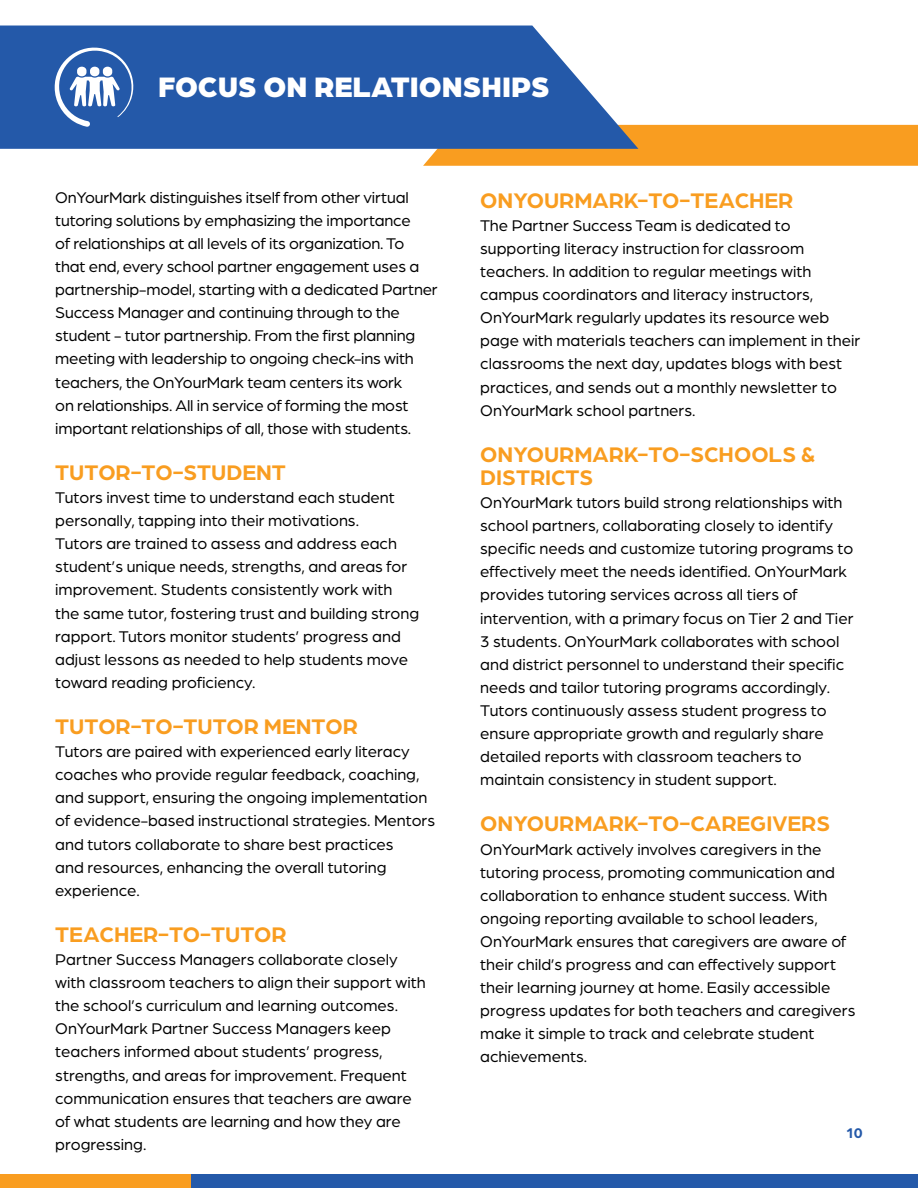
<style>
.page{position:relative;width:918px;height:1188px;background:#fff}
.page>*{position:absolute;margin:0;border:0;box-sizing:border-box;transform-origin:0 0}
.t1{font:900 30px "Arboria";color:#fff}
.t2{font:700 22.5px/23.1px "Arboria";color:#f99d20}
.t3{font:16.5px/23.1px "Arboria";color:#000}
.t4{font:700 15px "Arboria";color:#2459a9}
</style>
<div class="page">
<div style="left:0;top:1174px;width:192px;height:14px;background:#f99d20"></div>
<div style="left:192px;top:1174px;width:726px;height:14px;background:#2459a9"></div>
<div style="left:423px;top:125px;width:495px;height:41px;background:#f99d20"></div>
<svg style="left:0;top:26px;width:638px;height:123px;background:#3867b0"></svg>
<svg style="left:54px;top:45px;width:89px;height:82px"></svg>
<div style="left:77px;top:67px;width:9px;height:9px;background:#fff;border-radius:4px"></div>
<div style="left:103px;top:67px;width:9px;height:9px;background:#fff;border-radius:4px"></div>
<div style="left:90px;top:67px;width:9px;height:9px;background:#fff;border-radius:4px"></div>
<h1 class="t1" style="left:158px;top:66px;width:393px">FOCUS ON RELATIONSHIPS</h1>
<p class="t3" style="left:55px;top:185px;width:384px">OnYourMark distinguishes itself from other virtual tutoring solutions by emphasizing the importance<br>of relationships at all levels of its organization. To that end, every school partner engagement uses a partnership-model, starting with a dedicated Partner Success Manager and continuing through to the student - tutor partnership. From the first planning meeting with leadership to ongoing check-ins with teachers, the OnYourMark team centers its work<br>on relationships. All in service of forming the most important relationships of all, those with students.</p>
<h2 class="t2" style="left:55px;top:460px;width:232px">TUTOR-TO-STUDENT</h2>
<p class="t3" style="left:55px;top:485px;width:365px">Tutors invest time to understand each student personally, tapping into their motivations.<br>Tutors are trained to assess and address each student’s unique needs, strengths, and areas for improvement. Students consistently work with the same tutor, fostering trust and building strong rapport. Tutors monitor students’ progress and adjust lessons as needed to help students move toward reading proficiency.</p>
<h2 class="t2" style="left:55px;top:714px;width:304px">TUTOR-TO-TUTOR MENTOR</h2>
<p class="t3" style="left:55px;top:739px;width:381px">Tutors are paired with experienced early literacy coaches who provide regular feedback, coaching, and support, ensuring the ongoing implementation of evidence-based instructional strategies. Mentors and tutors collaborate to share best practices<br>and resources, enhancing the overall tutoring experience.</p>
<h2 class="t2" style="left:55px;top:922px;width:233px">TEACHER-TO-TUTOR</h2>
<p class="t3" style="left:55px;top:947px;width:372px">Partner Success Managers collaborate closely with classroom teachers to align their support with the school’s curriculum and learning outcomes.<br>OnYourMark Partner Success Managers keep teachers informed about students’ progress, strengths, and areas for improvement. Frequent communication ensures that teachers are aware of what students are learning and how they are progressing.</p>
<h2 class="t2" style="left:480px;top:187px;width:315px">ONYOURMARK-TO-TEACHER</h2>
<p class="t3" style="left:480px;top:213px;width:382px">The Partner Success Team is dedicated to supporting literacy instruction for classroom teachers. In addition to regular meetings with campus coordinators and literacy instructors, OnYourMark regularly updates its resource web page with materials teachers can implement in their classrooms the next day, updates blogs with best practices, and sends out a monthly newsletter to OnYourMark school partners.</p>
<h2 class="t2" style="left:480px;top:441px;width:336px">ONYOURMARK-TO-SCHOOLS &amp;<br>DISTRICTS</h2>
<p class="t3" style="left:480px;top:490px;width:375px">OnYourMark tutors build strong relationships with school partners, collaborating closely to identify specific needs and customize tutoring programs to effectively meet the needs identified. OnYourMark provides tutoring services across all tiers of intervention, with a primary focus on Tier 2 and Tier 3 students. OnYourMark collaborates with school and district personnel to understand their specific needs and tailor tutoring programs accordingly.<br>Tutors continuously assess student progress to ensure appropriate growth and regularly share detailed reports with classroom teachers to maintain consistency in student support.</p>
<h2 class="t2" style="left:480px;top:811px;width:351px">ONYOURMARK-TO-CAREGIVERS</h2>
<p class="t3" style="left:480px;top:837px;width:377px">OnYourMark actively involves caregivers in the tutoring process, promoting communication and collaboration to enhance student success. With ongoing reporting available to school leaders, OnYourMark ensures that caregivers are aware of their child’s progress and can effectively support their learning journey at home. Easily accessible progress updates for both teachers and caregivers make it simple to track and celebrate student achievements.</p>
<p class="t4" style="left:846px;top:1123px;width:18px">10</p>
</div>
